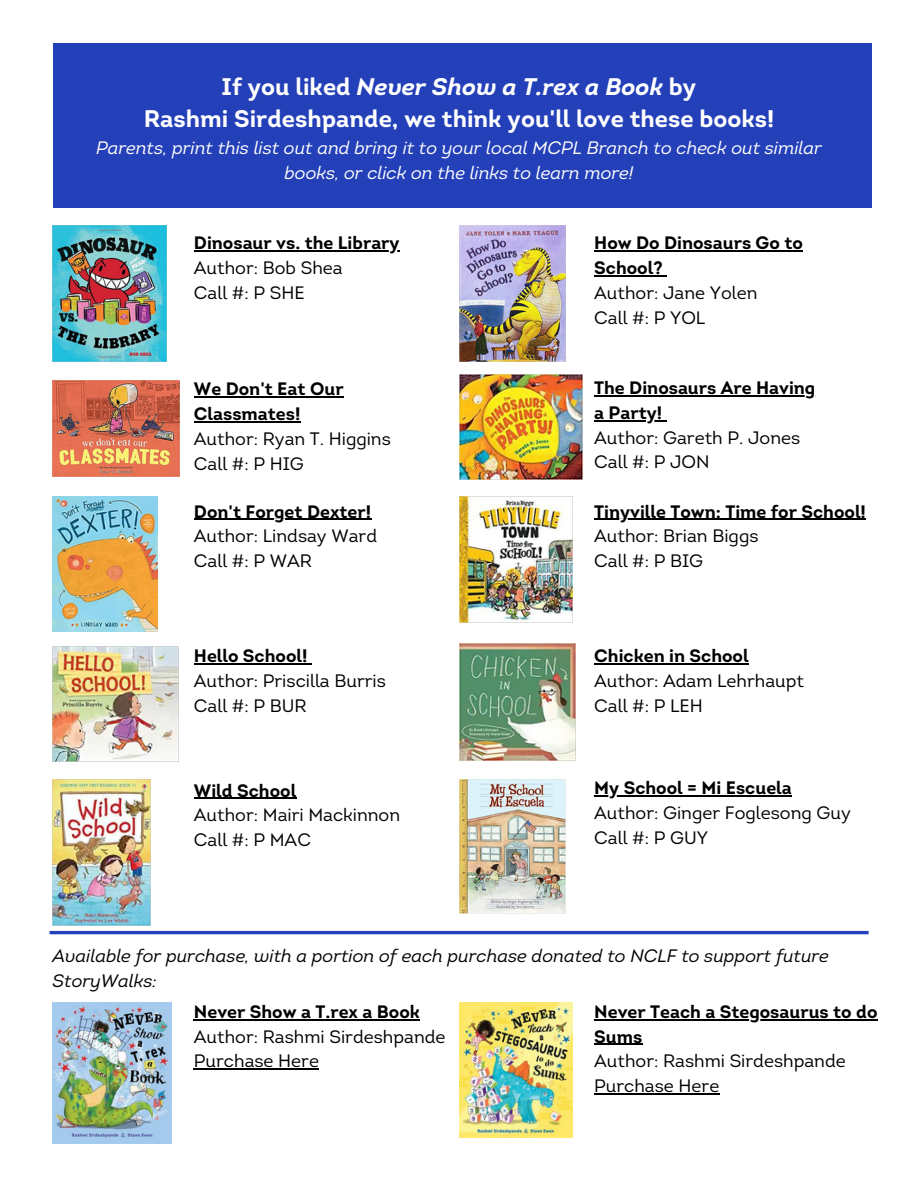
<style>
.page{position:relative;width:918px;height:1188px;background:#fff}
.page>*{position:absolute;margin:0;border:0;box-sizing:border-box;transform-origin:0 0}
.t1{font:700 24px/32.7px "Intro";color:#fff;text-align:center}
.t2{font:18px/24.8px "Intro";color:#000}
.t3{font:700 18px/24.8px "Intro";color:#000}
.t4{font:italic 18px/24.8px "Intro";color:#fff;text-align:center}
.t5{font:italic 18px/24.8px "Intro";color:#000}
.s1{font-style:italic}
</style>
<div class="page">
<div style="left:53px;top:43px;width:819px;height:164px;background:#2440b8"></div>
<img style="left:53px;top:225px;width:113px;height:136px">
<img style="left:53px;top:380px;width:127px;height:97px">
<img style="left:459px;top:226px;width:107px;height:136px">
<img style="left:53px;top:496px;width:104px;height:135px">
<img style="left:53px;top:647px;width:126px;height:115px">
<img style="left:459px;top:779px;width:107px;height:134px">
<img style="left:459px;top:374px;width:124px;height:106px">
<img style="left:53px;top:779px;width:98px;height:146px">
<img style="left:459px;top:496px;width:114px;height:126px">
<img style="left:459px;top:644px;width:117px;height:117px">
<img style="left:459px;top:1003px;width:114px;height:135px">
<hr style="left:50px;top:931px;width:819px;height:3px;background:#2440b8">
<img style="left:53px;top:1003px;width:119px;height:140px">
<hr style="left:194px;top:250px;width:206px;height:2px;background:#000">
<hr style="left:194px;top:396px;width:150px;height:2px;background:#000">
<hr style="left:194px;top:421px;width:106px;height:1px;background:#000">
<hr style="left:594px;top:519px;width:272px;height:1px;background:#000">
<hr style="left:594px;top:663px;width:155px;height:1px;background:#000">
<hr style="left:594px;top:1019px;width:284px;height:1px;background:#000">
<hr style="left:594px;top:1044px;width:48px;height:1px;background:#000">
<hr style="left:594px;top:1093px;width:125px;height:1px;background:#000">
<hr style="left:594px;top:250px;width:209px;height:2px;background:#000">
<hr style="left:594px;top:275px;width:69px;height:1px;background:#000">
<hr style="left:194px;top:519px;width:177px;height:1px;background:#000">
<hr style="left:194px;top:663px;width:113px;height:1px;background:#000">
<hr style="left:594px;top:795px;width:198px;height:2px;background:#000">
<hr style="left:594px;top:395px;width:221px;height:1px;background:#000">
<hr style="left:594px;top:420px;width:68px;height:1px;background:#000">
<hr style="left:194px;top:798px;width:102px;height:1px;background:#000">
<hr style="left:194px;top:1019px;width:226px;height:1px;background:#000">
<hr style="left:194px;top:1068px;width:125px;height:2px;background:#000">
<h1 class="t1" style="left:144px;top:72px;width:632px">If you liked <span class="s1">Never Show a T.rex a Book</span> by<br>Rashmi Sirdeshpande, we think you'll love these books!</h1>
<p class="t4" style="left:96px;top:137px;width:727px">Parents, print this list out and bring it to your local MCPL Branch to check out similar books, or click on the links to learn more!</p>
<p class="t3" style="left:194px;top:232px;width:207px">Dinosaur vs. the Library</p>
<p class="t2" style="left:194px;top:257px;width:150px">Author: Bob Shea<br>Call #: P SHE</p>
<p class="t3" style="left:194px;top:378px;width:151px">We Don't Eat Our<br>Classmates!</p>
<p class="t2" style="left:194px;top:428px;width:198px">Author: Ryan T. Higgins<br>Call #: P HIG</p>
<p class="t3" style="left:194px;top:501px;width:179px">Don't Forget Dexter!</p>
<p class="t2" style="left:194px;top:526px;width:185px">Author: Lindsay Ward<br>Call #: P WAR</p>
<p class="t3" style="left:194px;top:645px;width:115px">Hello School!</p>
<p class="t2" style="left:194px;top:670px;width:194px">Author: Priscilla Burris<br>Call #: P BUR</p>
<p class="t3" style="left:194px;top:780px;width:104px">Wild School</p>
<p class="t2" style="left:194px;top:805px;width:208px">Author: Mairi Mackinnon<br>Call #: P MAC</p>
<p class="t3" style="left:594px;top:232px;width:210px">How Do Dinosaurs Go to<br>School?</p>
<p class="t2" style="left:594px;top:282px;width:165px">Author: Jane Yolen<br>Call #: P YOL</p>
<p class="t3" style="left:594px;top:377px;width:223px">The Dinosaurs Are Having a Party!</p>
<p class="t2" style="left:594px;top:427px;width:208px">Author: Gareth P. Jones<br>Call #: P JON</p>
<p class="t3" style="left:594px;top:501px;width:273px">Tinyville Town: Time for School!</p>
<p class="t2" style="left:594px;top:526px;width:166px">Author: Brian Biggs<br>Call #: P BIG</p>
<p class="t3" style="left:594px;top:645px;width:156px">Chicken in School</p>
<p class="t2" style="left:594px;top:670px;width:211px">Author: Adam Lehrhaupt<br>Call #: P LEH</p>
<p class="t3" style="left:594px;top:777px;width:199px">My School = Mi Escuela</p>
<p class="t2" style="left:594px;top:802px;width:258px">Author: Ginger Foglesong Guy<br>Call #: P GUY</p>
<p class="t5" style="left:53px;top:946px;width:778px">Available for purchase, with a portion of each purchase donated to NCLF to support future<br>StoryWalks:</p>
<p class="t3" style="left:194px;top:1001px;width:228px">Never Show a T.rex a Book</p>
<p class="t2" style="left:194px;top:1026px;width:253px">Author: Rashmi Sirdeshpande<br>Purchase Here</p>
<p class="t3" style="left:594px;top:1001px;width:285px">Never Teach a Stegosaurus to do<br>Sums</p>
<p class="t2" style="left:594px;top:1050px;width:253px">Author: Rashmi Sirdeshpande<br>Purchase Here</p>
</div>
